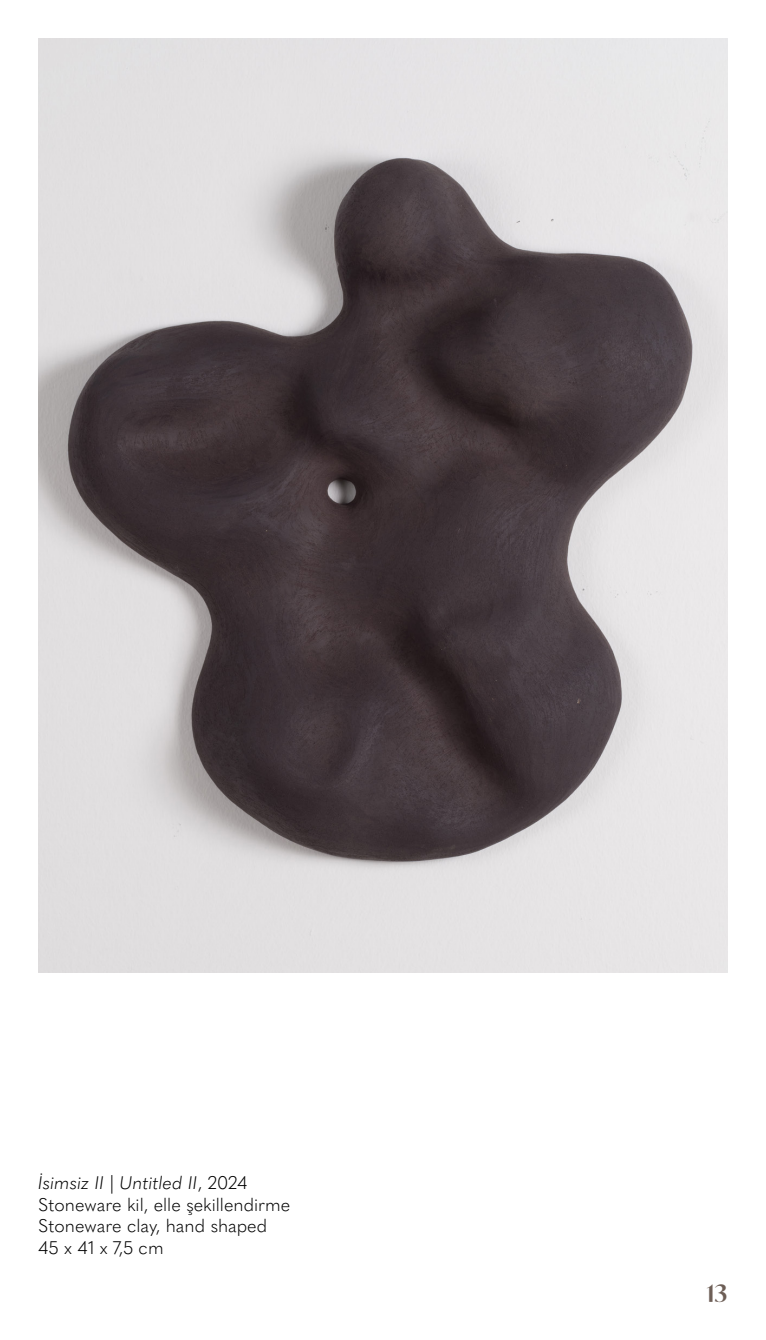
<style>
.page{position:relative;width:766px;height:1340px;background:#fff}
.page>*{position:absolute;margin:0;border:0;box-sizing:border-box;transform-origin:0 0}
.t1{font:24.75px "Tangerine";color:#6d5e56}
.t2{font:300 18px "Quasimoda";color:#000}
.t3{font:italic 300 18px "Quasimoda";color:#000}
.s1{font-style:normal}
</style>
<div class="page">
<img style="left:38px;top:38px;width:689px;height:934px">
<p class="t3" style="left:38px;top:1168px;width:210px">İsimsiz II | Untitled II<span class="s1">, 2024</span></p>
<p class="t2" style="left:38px;top:1190px;width:253px">Stoneware kil, elle şekillendirme</p>
<p class="t2" style="left:38px;top:1212px;width:230px">Stoneware clay, hand shaped</p>
<p class="t2" style="left:38px;top:1233px;width:127px">45 x 41 x 7,5 cm</p>
<h1 class="t1" style="left:705px;top:1277px;width:23px">13</h1>
</div>
